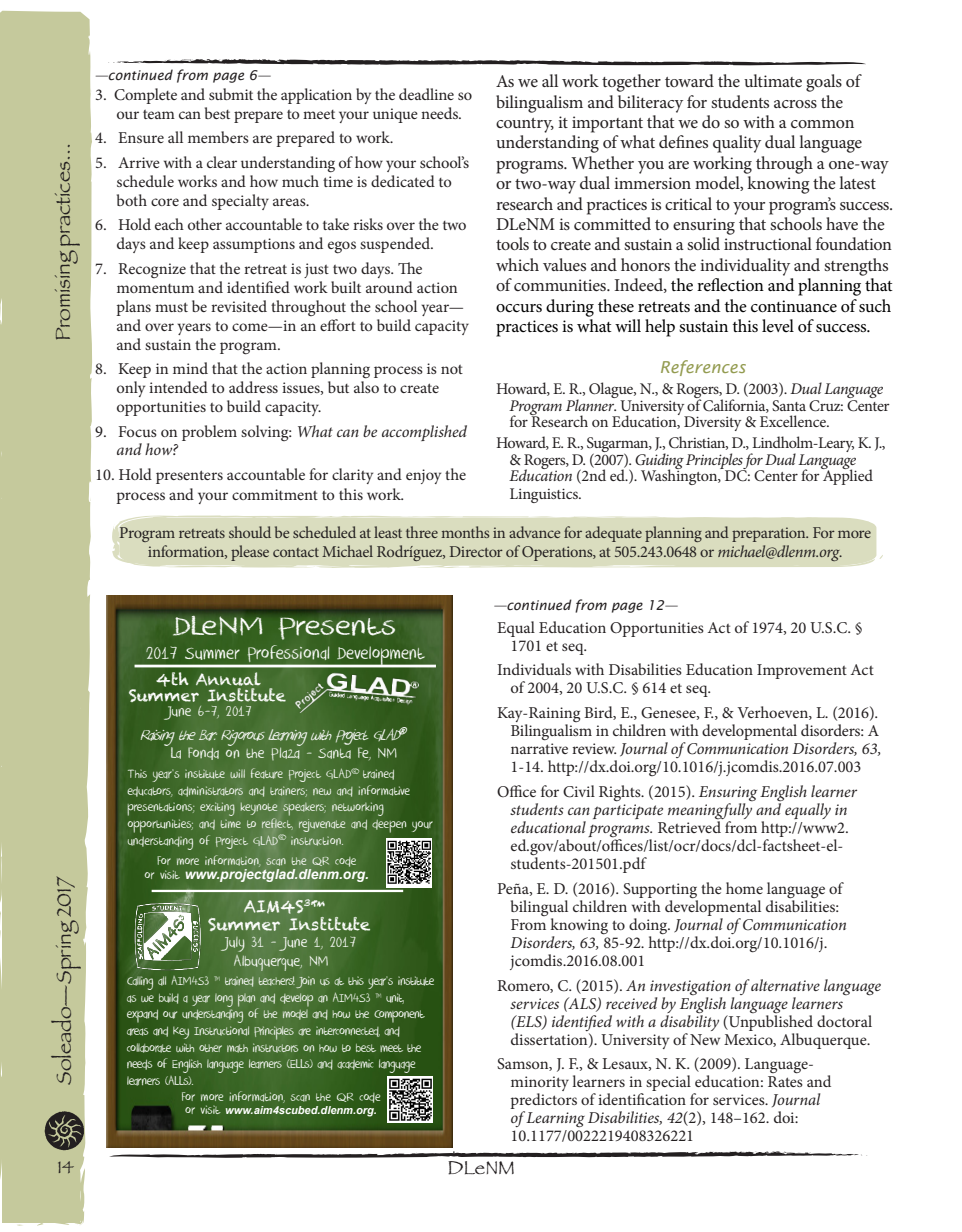
<style>
.page{position:relative;width:962px;height:1232px;background:#fff}
.page>*{position:absolute;margin:0;border:0;box-sizing:border-box;transform-origin:0 0}
.t1{font:29.7px "DK Crayon Crumble";color:#fff;scale:1.31 1}
.t2{font:21px "Papyrus";color:#231f20}
.t3{font:19.8px "DK Crayon Crumble";color:#fff}
.t4{font:19.5px "Papyrus";color:#231f20}
.t5{font:18px/20.4px "Minion Pro";letter-spacing:-.015em;color:#231f20}
.t6{font:18px "Papyrus";color:#231f20}
.List_Paragraph{font:16.5px/18px "Minion Pro";letter-spacing:-.005em;color:#231f20}
.List_Paragraph-2{font:italic 16.5px/18px "Minion Pro";letter-spacing:-.005em;color:#231f20}
.t7{font:italic 16.5px/17.9px "DK Crayon Crumble";color:#fff}
.t8{font:16.5px "DK Crayon Crumble";color:#fff}
.t9{font:16.5px "Chalkduster";color:#fff}
.t10{font:italic 16.5px "Lucida Sans";color:#939b50}
.t11{font:16.2px/16.5px "Minion Pro";letter-spacing:-.02em;color:#231f20}
.t12{font:16.2px/16.8px "Chalkduster";color:#fff;text-align:center}
.t13{font:16.2px "DK Crayon Crumble";color:#fff}
.t14{font:13.8px/16.5px "DK Crayon Crumble";color:#fff}
.t15{font:13.8px "DK Crayon Crumble";letter-spacing:-.03em;color:#fff}
.t16{font:italic 13.5px "Lucida Sans";color:#231f20}
.t17{font:italic 700 11.1px "Arial";color:#fff}
.s1{font-style:normal}
.s2{color:#000}
.s3{font-style:italic}
.s4{font-family:"Arial";font-weight:700;font-style:italic}
.s5{font-family:"DK Crayon Crumble";font-weight:400;font-style:normal;font-size:13.8px}
</style>
<div class="page">
<div style="left:0;top:10px;width:93px;height:1216px;background:#c5c99c"></div>
<svg style="left:36px;top:1222px;width:11px;height:3px"></svg>
<svg style="left:71px;top:1082px;width:2px;height:6px"></svg>
<svg style="left:70px;top:1041px;width:2px;height:16px"></svg>
<svg style="left:67px;top:991px;width:4px;height:12px"></svg>
<svg style="left:66px;top:900px;width:3px;height:10px"></svg>
<svg style="left:9px;top:190px;width:2px;height:6px"></svg>
<svg style="left:45px;top:1111px;width:39px;height:38px"></svg>
<svg style="left:112px;top:515px;width:770px;height:53px;background:#dcdfc3"></svg>
<svg style="left:108px;top:59px;width:757px;height:7px"></svg>
<img style="left:106px;top:595px;width:346px;height:549px">
<hr style="left:134px;top:664px;width:302px;height:3px;background:#fff">
<img style="left:386px;top:838px;width:45px;height:49px">
<img style="left:130px;top:902px;width:76px;height:68px">
<img style="left:288px;top:659px;width:146px;height:65px">
<hr style="left:152px;top:889px;width:251px;height:3px;background:#fff">
<img style="left:387px;top:1076px;width:45px;height:46px">
<svg style="left:106px;top:1144px;width:762px;height:13px"></svg>
<p class="t2" style="left:50px;top:341px;width:199px;rotate:-90deg">Promising practices...</p>
<p class="t2" style="left:51px;top:1084px;width:211px;rotate:-90deg">Soleado—Spring 2017</p>
<p class="t6" style="left:58px;top:1156px;width:18px">14</p>
<p class="t16" style="left:94px;top:67px;width:177px">—continued from page 6—</p>
<p class="List_Paragraph" style="left:116px;top:85px;width:357px;line-height:18.9px;text-indent:-21px">3. Complete and submit the application by the deadline so our team can best prepare to meet your unique needs.</p>
<p class="List_Paragraph" style="left:95px;top:129px;width:300px">4. Ensure all members are prepared to work.</p>
<p class="List_Paragraph" style="left:116px;top:153px;width:354px;line-height:18.9px;text-indent:-21px">5. Arrive with a clear understanding of how your school’s schedule works and how much time is dedicated to both core and specialty areas.</p>
<p class="List_Paragraph" style="left:116px;top:216px;width:351px;line-height:18.9px;text-indent:-21px">6. Hold each other accountable to take risks over the two days and keep assumptions and egos suspended.</p>
<p class="List_Paragraph" style="left:116px;top:259px;width:353px;line-height:18.9px;text-indent:-21px">7. Recognize that the retreat is just two days. The momentum and identified work built around action plans must be revisited throughout the school year— and over years to come—in an effort to build capacity and sustain the program.</p>
<p class="List_Paragraph" style="left:116px;top:359px;width:348px;line-height:18.9px;text-indent:-21px">8. Keep in mind that the action planning process is not only intended to address issues, but also to create opportunities to build capacity.</p>
<p class="List_Paragraph-2" style="left:116px;top:422px;width:352px;line-height:18.9px;text-indent:-21px"><span class="s1">9. Focus on problem solving:</span> What can be accomplished and how?</p>
<p class="List_Paragraph" style="left:116px;top:465px;width:351px;line-height:19.5px;text-indent:-21px">10. Hold presenters accountable for clarity and enjoy the process and your commitment to this work.</p>
<p class="t5" style="left:496px;top:71px;width:398px">As we all work together toward the ultimate goals of bilingualism and biliteracy for students across the country, it important that we do so with a common understanding of what defines quality dual language programs. Whether you are working through a one-way or two-way dual immersion model, knowing the latest research and practices is critical to your program’s success.<br>DLeNM is committed to ensuring that schools have the tools to create and sustain a solid instructional foundation which values and honors the individuality and strengths of communities. Indeed, <span class="s2">the reflection and planning that occurs during these retreats and the continuance of such practices is what will help sustain this level of success.</span></p>
<p class="t10" style="left:659px;top:358px;width:88px">References</p>
<p class="t11" style="left:509px;top:381px;width:381px;text-indent:-14px">Howard, E. R., Olague, N., &amp; Rogers, D. (2003). <span class="s3">Dual Language<br>Program Planner</span>. University of California, Santa Cruz: Center for Research on Education, Diversity &amp; Excellence.</p>
<p class="t11" style="left:509px;top:435px;width:377px;text-indent:-14px">Howard, E. R., Sugarman, J., Christian, D., Lindholm-Leary, K. J., &amp; Rogers, D. (2007). <span class="s3">Guiding Principles for Dual Language<br>Education</span> (2nd ed.). Washington, DC: Center for Applied</p>
<p class="t11" style="left:509px;top:486px;width:74px">Linguistics.</p>
<p class="List_Paragraph" style="left:119px;top:523px;width:753px;line-height:19.5px;text-align:center">Program retreats should be scheduled at least three months in advance for adequate planning and preparation. For more information, please contact Michael Rodríguez, Director of Operations, at 505.243.0648 or <span class="s3">michael@dlenm.org</span>.</p>
<p class="t16" style="left:493px;top:597px;width:186px">—continued from page 12—</p>
<p class="List_Paragraph" style="left:510px;top:618px;width:353px;text-indent:-14px">Equal Education Opportunities Act of 1974, 20 U.S.C. §<br>1701 et seq.</p>
<p class="List_Paragraph" style="left:510px;top:661px;width:364px;text-indent:-14px">Individuals with Disabilities Education Improvement Act of 2004, 20 U.S.C. § 614 et seq.</p>
<p class="List_Paragraph" style="left:510px;top:704px;width:372px;text-indent:-13px">Kay-Raining Bird, E., Genesee, F., &amp; Verhoeven, L. (2016).<br>Bilingualism in children with developmental disorders: A narrative review. <span class="s3">Journal of Communication Disorders, 63, </span>1-14. http://dx.doi.org/10.1016/j.jcomdis.2016.07.003</p>
<p class="List_Paragraph" style="left:510px;top:782px;width:347px;text-indent:-14px">Office for Civil Rights. (2015). <span class="s3">Ensuring English learner students can participate meaningfully and equally in educational programs.</span> Retrieved from http://www2. ed.gov/about/offices/list/ocr/docs/dcl-factsheet-el&shy;students-201501.pdf</p>
<p class="List_Paragraph" style="left:510px;top:879px;width:338px;text-indent:-14px">Peña, E. D. (2016). Supporting the home language of bilingual children with developmental disabilities:<br>From knowing to doing. <span class="s3">Journal of Communication Disorders, 63,</span> 85-92. http://dx.doi.org/10.1016/j. jcomdis.2016.08.001</p>
<p class="List_Paragraph-2" style="left:510px;top:976px;width:372px;text-indent:-14px"><span class="s1">Romero, C. (2015).</span> An investigation of alternative language services (ALS) received by English language learners (ELS) identified with a disability <span class="s1">(Unpublished doctoral dissertation). University of New Mexico, Albuquerque.</span></p>
<p class="List_Paragraph" style="left:510px;top:1055px;width:322px;text-indent:-13px">Samson, J. F., &amp; Lesaux, N. K. (2009). Language&shy;minority learners in special education: Rates and predictors of identification for services. <span class="s3">Journal of Learning Disabilities, 42</span>(2), 148–162. doi:<br>10.1177/0022219408326221</p>
<p class="t1" style="left:174px;top:608px;width:171px">DLeNM Presents</p>
<p class="t3" style="left:146px;top:641px;width:280px">2017 Summer Professional Development</p>
<p class="t12" style="left:129px;top:670px;width:158px">4th Annual<br>Summer Institute</p>
<p class="t13" style="left:168px;top:701px;width:86px">June 6-7, 2017</p>
<p class="t7" style="left:171px;top:726px;width:243px;text-indent:-31px">RaisingtheBar:RigorousLearningwithProjectGLAD<sup>®<br></sup><span class="s1">La Fonda on the Plaza - Santa Fe, NM</span></p>
<p class="t14" style="left:127px;top:766px;width:307px">This year’s institute will feature Project GLAD<sup>®</sup> trained educators, administrators and trainers; new and informative presentations; exciting keynote speakers; networking opportunities; and time to reflect, rejuvenate and deepen your understanding of Project GLAD<sup>®</sup> instruction.</p>
<p class="t14" style="left:145px;top:854px;width:226px;line-height:13.8px;text-align:center">For more information, scan the QR code<br>or visit <span class="s4">www.projectglad.dlenm.org.</span></p>
<p class="t9" style="left:244px;top:896px;width:83px">AIM4S<sup>3</sup>™</p>
<p class="t9" style="left:208px;top:914px;width:164px">Summer Institute</p>
<p class="t8" style="left:225px;top:932px;width:133px">July 31 - June 1, 2017</p>
<p class="t8" style="left:233px;top:951px;width:96px">Albuquerque, NM</p>
<p class="t15" style="left:127px;top:972px;width:309px">Calling all AIM4S3 ™ trained teachers! Join us at this year’s institute</p>
<p class="t15" style="left:127px;top:989px;width:279px">as we build a year long plan and develop an AIM4S3 ™ unit,</p>
<p class="t15" style="left:127px;top:1005px;width:299px">expand our understanding of the model and how the Component</p>
<p class="t15" style="left:127px;top:1022px;width:274px">areas and Key Instructional Principles are interconnected, and</p>
<p class="t15" style="left:127px;top:1039px;width:296px">collaborate with other math instructors on how to best meet the</p>
<p class="t15" style="left:127px;top:1055px;width:290px">needs of English language learners (ELLs) and academic language</p>
<p class="t15" style="left:127px;top:1072px;width:69px">learners (ALLs).</p>
<p class="t14" style="left:181px;top:1089px;width:201px">For more information, scan the QR code</p>
<p class="t17" style="left:185px;top:1102px;width:193px"><span class="s5">or visit</span> www.aim4scubed.dlenm.org.</p>
<p class="t4" style="left:447px;top:1156px;width:69px">DLeNM</p>
</div>
